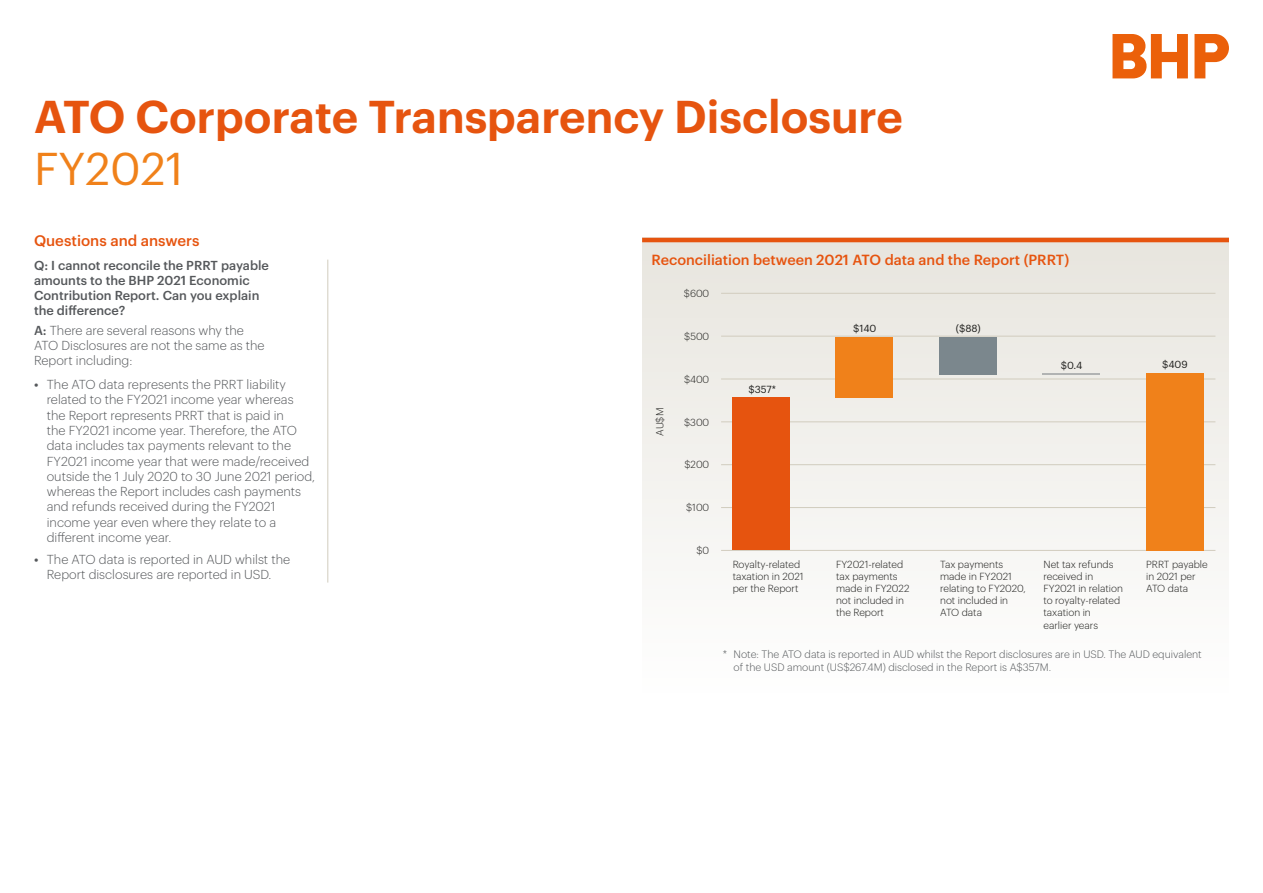
<style>
.page{position:relative;width:1263px;height:893px;background:#fff}
.page>*{position:absolute;margin:0;border:0;box-sizing:border-box;transform-origin:0 0}
.t1{font:600 45px "Graphik";color:#e6540f}
.t2{font:45px "Graphik";color:#f0811a}
.t3{font:500 15px "Graphik";color:#e6540f}
.t4{font:500 14.4px "Graphik";color:#e6540f}
.t5{font:300 12.75px/15.3px "Graphik";color:#55585b}
.t6{font:500 12.75px/15px "Graphik";color:#55585b}
.t7{font:300 10.5px/12.6px "Graphik";color:#55585b}
.t8{font:300 10.05px/12.3px "Graphik";color:#1d1d1b}
.t9{font:10.05px "Graphik";letter-spacing:-.005em;color:#1d1d1b}
.s1{font-weight:500}
</style>
<div class="page">
<div style="left:642px;top:238px;width:587px;height:455px;background:linear-gradient(to bottom,#e7e4dc,#fefefe)"></div>
<svg style="left:1112px;top:34px;width:117px;height:44px"></svg>
<hr style="left:721px;top:507px;width:494px;height:1px;background:#d1ccbe">
<hr style="left:721px;top:464px;width:494px;height:1px;background:#d1ccbe">
<hr style="left:721px;top:421px;width:494px;height:1px;background:#d1ccbe">
<hr style="left:721px;top:336px;width:494px;height:1px;background:#d1ccbe">
<hr style="left:721px;top:379px;width:494px;height:1px;background:#d1ccbe">
<hr style="left:721px;top:293px;width:494px;height:1px;background:#d1ccbe">
<hr style="left:721px;top:550px;width:494px;height:1px;background:#d1ccbe">
<div style="left:733px;top:397px;width:57px;height:153px;background:#e6540f"></div>
<div style="left:1146px;top:373px;width:57px;height:177px;background:#f0811a"></div>
<hr style="left:1042px;top:373px;width:58px;height:1px;background:#b1b3b3">
<div style="left:940px;top:337px;width:57px;height:38px;background:#7b878d"></div>
<div style="left:835px;top:337px;width:58px;height:60px;background:#f0811a"></div>
<hr style="left:642px;top:238px;width:587px;height:4px;background:#e6540f">
<hr style="left:327px;top:260px;width:1px;height:323px;background:#d1ccbe">
<h1 class="t1" style="left:34px;top:82px;width:870px">ATO Corporate Transparency Disclosure</h1>
<h1 class="t2" style="left:34px;top:135px;width:151px">FY2021</h1>
<p class="t3" style="left:34px;top:229px;width:167px">Questions and answers</p>
<p class="t6" style="left:34px;top:257px;width:236px">Q: I cannot reconcile the PRRT payable amounts to the BHP 2021 Economic<br>Contribution Report. Can you explain the difference?</p>
<p class="t5" style="left:34px;top:321px;width:232px"><span class="s1">A:</span> There are several reasons why the<br>ATO Disclosures are not the same as the<br>Report including:</p>
<p class="t5" style="left:47px;top:376px;width:270px;text-indent:-13px"><span class="s1">•</span> The ATO data represents the PRRT liability related to the FY2021 income year whereas the Report represents PRRT that is paid in<br>the FY2021 income year. Therefore, the ATO data includes tax payments relevant to the FY2021 income year that were made/received outside the 1 July 2020 to 30 June 2021 period, whereas the Report includes cash payments and refunds received during the FY2021 income year even where they relate to a different income year.</p>
<p class="t5" style="left:34px;top:550px;width:258px;text-align:center"><span class="s1">•</span> The ATO data is reported in AUD whilst the<br>Report disclosures are reported in USD.</p>
<p class="t4" style="left:652px;top:249px;width:419px">Reconciliation between 2021 ATO data and the Report (PRRT)</p>
<p class="t8" style="left:684px;top:287px;width:27px">$600</p>
<p class="t8" style="left:684px;top:329px;width:26px">$500</p>
<p class="t8" style="left:684px;top:372px;width:27px">$400</p>
<p class="t8" style="left:684px;top:415px;width:27px">$300</p>
<p class="t8" style="left:685px;top:458px;width:26px">$200</p>
<p class="t8" style="left:686px;top:501px;width:25px">$100</p>
<p class="t8" style="left:696px;top:543px;width:14px">$0</p>
<p class="t9" style="left:853px;top:321px;width:25px">$140</p>
<p class="t9" style="left:956px;top:321px;width:26px">($88)</p>
<p class="t9" style="left:1061px;top:358px;width:23px">$0.4</p>
<p class="t9" style="left:748px;top:382px;width:29px">$357*</p>
<p class="t8" style="left:653px;top:436px;width:29px;rotate:-90deg">AU$M</p>
<p class="t9" style="left:1162px;top:357px;width:27px">$409</p>
<p class="t8" style="left:733px;top:557px;width:72px">Royalty-related taxation in 2021 per the Report</p>
<p class="t8" style="left:836px;top:557px;width:75px">FY2021-related tax payments made in FY2022 not included in the Report</p>
<p class="t8" style="left:940px;top:557px;width:87px">Tax payments made in FY2021 relating to FY2020, not included in<br>ATO data</p>
<p class="t8" style="left:1043px;top:557px;width:81px">Net tax refunds received in<br>FY2021 in relation to royalty-related taxation in<br>earlier years</p>
<p class="t8" style="left:1146px;top:557px;width:63px">PRRT payable in 2021 per<br>ATO data</p>
<p class="t7" style="left:733px;top:648px;width:470px;text-indent:-11px">* Note: The ATO data is reported in AUD whilst the Report disclosures are in USD. The AUD equivalent of the USD amount (US$267.4M) disclosed in the Report is A$357M.</p>
</div>
